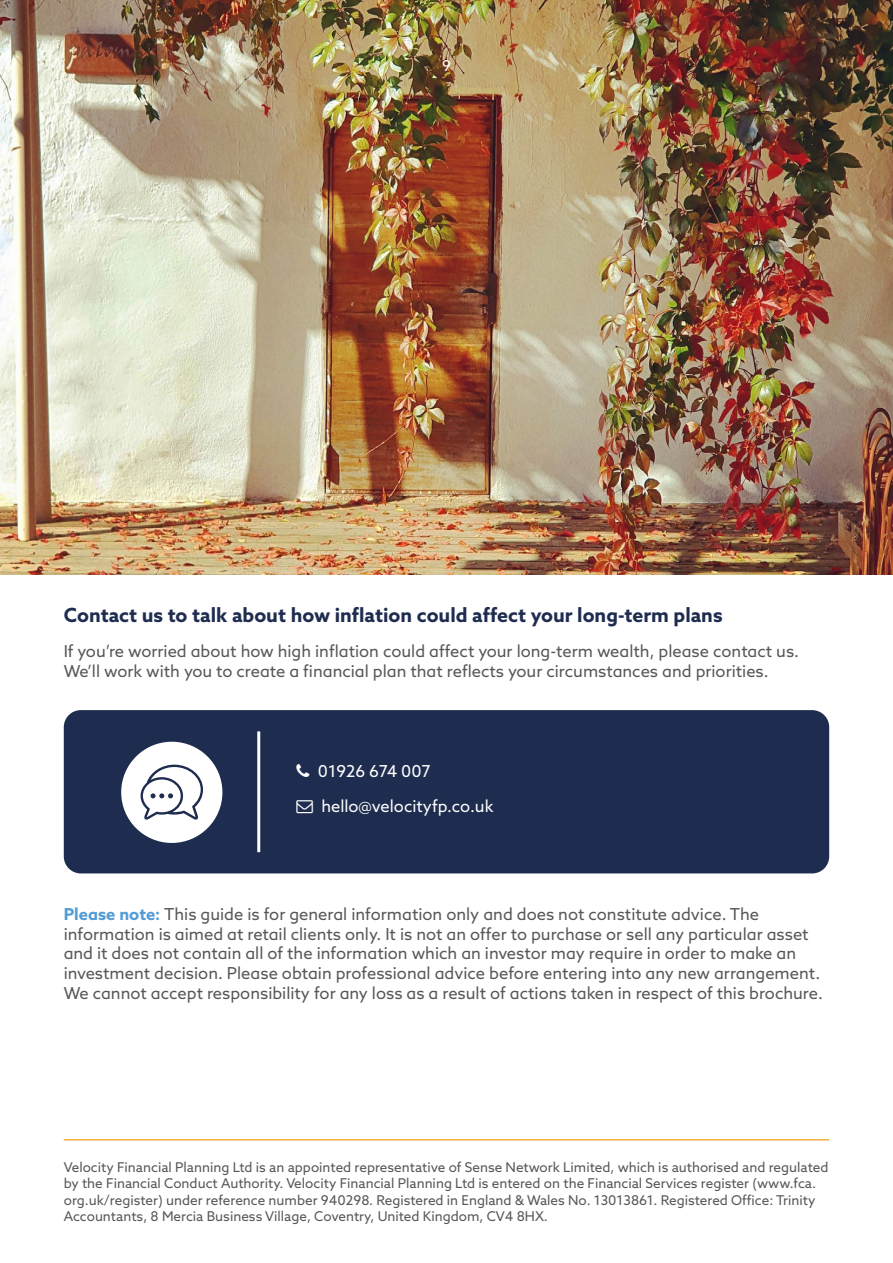
<style>
.page{position:relative;width:893px;height:1263px;background:#fff}
.page>*{position:absolute;margin:0;border:0;box-sizing:border-box;transform-origin:0 0}
.t1{font:700 19.5px "Azo Sans";color:#1e2c4f}
.t2{font:16.5px/19.8px "Azo Sans";color:#575756}
.t3{font:16.5px "Azo Sans";color:#fff}
.t4{font:15px "Azo Sans";color:#fff}
.t5{font:13.5px/16.2px "Azo Sans";color:#575756}
.s1{font-weight:700;color:#539cd5}
</style>
<div class="page">
<img style="left:0;top:0;width:893px;height:574px">
<div style="left:64px;top:710px;width:765px;height:163px;background:#1e2c4f;border-radius:17px"></div>
<hr style="left:257px;top:731px;width:3px;height:121px;background:#fff">
<div style="left:121px;top:742px;width:101px;height:101px;background:#fff;border-radius:50%"></div>
<svg style="left:141px;top:765px;width:62px;height:55px"></svg>
<hr style="left:64px;top:1139px;width:765px;height:1px;background:#f9af45">
<p class="t4" style="left:442px;top:56px;width:10px">9</p>
<p class="t1" style="left:64px;top:602px;width:660px">Contact us to talk about how inflation could affect your long-term plans</p>
<p class="t2" style="left:64px;top:641px;width:737px">If you’re worried about how high inflation could affect your long-term wealth, please contact us.<br>We’ll work with you to create a financial plan that reflects your circumstances and priorities.</p>
<p class="t3" style="left:318px;top:761px;width:114px">01926 674 007</p>
<p class="t3" style="left:321px;top:796px;width:174px">hello@velocityfp.co.uk</p>
<p class="t2" style="left:64px;top:904px;width:761px"><span class="s1">Please note:</span> This guide is for general information only and does not constitute advice. The information is aimed at retail clients only. It is not an offer to purchase or sell any particular asset and it does not contain all of the information which an investor may require in order to make an investment decision. Please obtain professional advice before entering into any new arrangement.<br>We cannot accept responsibility for any loss as a result of actions taken in respect of this brochure.</p>
<p class="t5" style="left:64px;top:1159px;width:766px">Velocity Financial Planning Ltd is an appointed representative of Sense Network Limited, which is authorised and regulated by the Financial Conduct Authority. Velocity Financial Planning Ltd is entered on the Financial Services register (www.fca. org.uk/register) under reference number 940298. Registered in England &amp; Wales No. 13013861. Registered Office: Trinity Accountants, 8 Mercia Business Village, Coventry, United Kingdom, CV4 8HX.</p>
</div>
